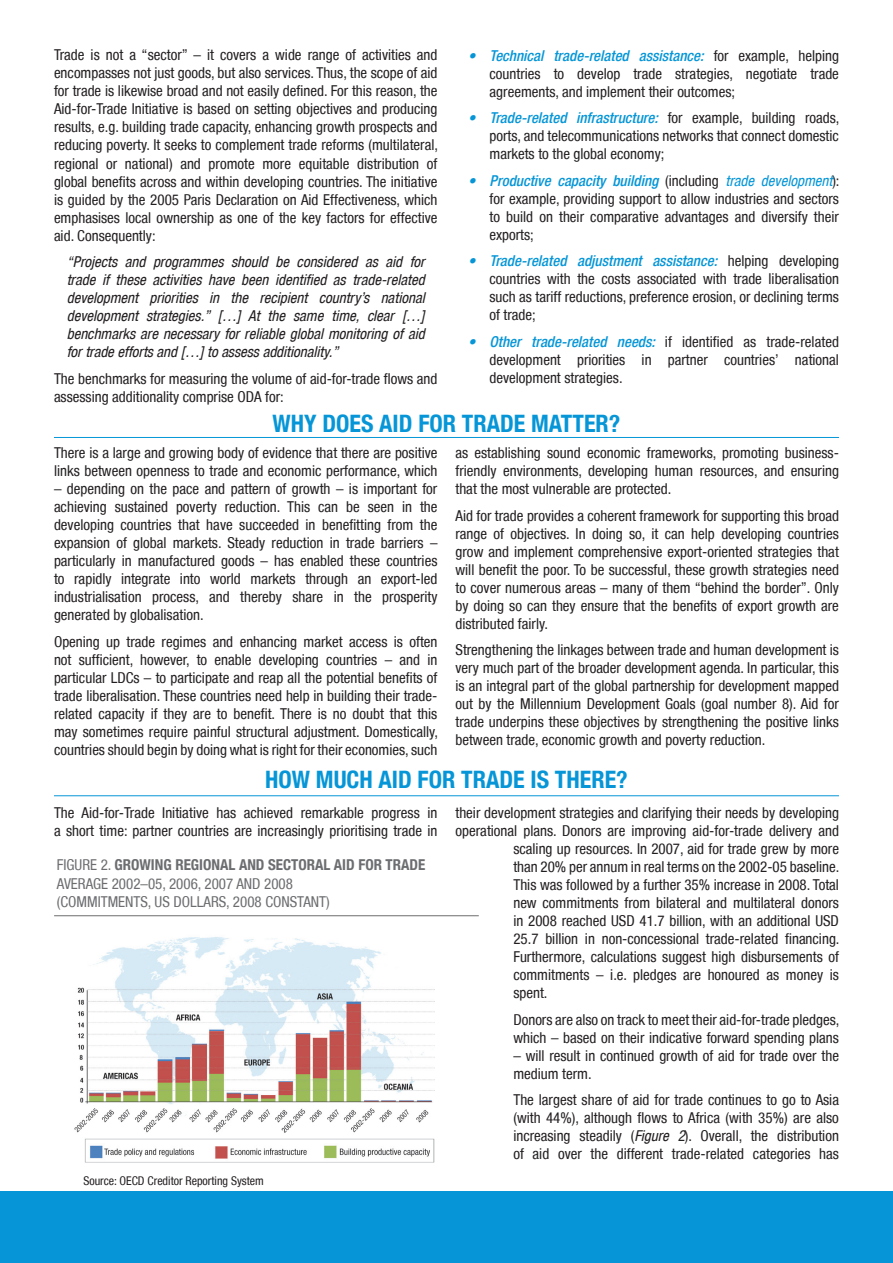
<style>
.page{position:relative;width:893px;height:1263px;background:#fff}
.page>*{position:absolute;margin:0;border:0;box-sizing:border-box;transform-origin:0 0}
.small_bloo_heading{font:700 condensed 24px "Helvetica Neue LT";color:#0696d7}
.body_copy{font:condensed 15px/18px "Helvetica Neue LT";color:#231f20;text-align:justify}
.bullets_copy{font:condensed 15px/18px "Helvetica Neue LT";color:#231f20;text-align:justify}
.body_copy-2{font:italic condensed 15px/18px "Helvetica Neue LT";color:#231f20;text-align:justify}
.little_subheads{font:condensed 15px "Helvetica Neue LT";color:#6c6d70}
.little_subheads-2{font:700 condensed 15px "Helvetica Neue LT";color:#6c6d70}
.body_copy-3{font:condensed 12px "Helvetica Neue LT";color:#231f20}
.s1{font-weight:500;font-style:italic;color:#0696d7}
.s2{font-style:italic;color:#0696d7}
.s3{font-style:italic}
.s4{font-weight:400}
</style>
<div class="page">
<img style="left:74px;top:937px;width:361px;height:226px">
<hr style="left:54px;top:915px;width:425px;height:1px;background:#6c6d70">
<div style="left:0;top:1192px;width:893px;height:71px;background:#0696d7"></div>
<hr style="left:54px;top:437px;width:785px;height:1px;background:#0696d7">
<hr style="left:54px;top:795px;width:785px;height:1px;background:#0696d7">
<p class="body_copy" style="left:54px;top:46px;width:386px">Trade is not a “sector” – it covers a wide range of activities and encompasses not just goods, but also services. Thus, the scope of aid for trade is likewise broad and not easily defined. For this reason, the Aid-for-Trade Initiative is based on setting objectives and producing results, e.g. building trade capacity, enhancing growth prospects and reducing poverty. It seeks to complement trade reforms (multilateral, regional or national) and promote more equitable distribution of global benefits across and within developing countries. The initiative is guided by the 2005 Paris Declaration on Aid Effectiveness, which emphasises local ownership as one of the key factors for effective aid. Consequently:</p>
<p class="body_copy-2" style="left:67px;top:253px;width:359px">“Projects and programmes should be considered as aid for trade if these activities have been identified as trade-related development priorities in the recipient country’s national development strategies.” […] At the same time, clear […] benchmarks are necessary for reliable global monitoring of aid for trade efforts and […] to assess additionality.”</p>
<p class="body_copy" style="left:54px;top:369px;width:385px">The benchmarks for measuring the volume of aid-for-trade flows and assessing additionality comprise ODA for:</p>
<p class="bullets_copy" style="left:489px;top:46px;width:351px;text-indent:-21px"><span class="s1">• Technical trade-related assistance:</span> for example, helping countries to develop trade strategies, negotiate trade agreements, and implement their outcomes;</p>
<p class="bullets_copy" style="left:489px;top:109px;width:352px;text-indent:-21px"><span class="s1">• Trade-related infrastructure:</span> for example, building roads, ports, and telecommunications networks that connect domestic markets to the global economy;</p>
<p class="bullets_copy" style="left:489px;top:171px;width:351px;text-indent:-21px"><span class="s1">• Productive capacity building</span> (including <span class="s2">trade development</span>): for example, providing support to allow industries and sectors to build on their comparative advantages and diversify their exports;</p>
<p class="bullets_copy" style="left:489px;top:252px;width:351px;text-indent:-21px"><span class="s1">• Trade-related adjustment assistance:</span> helping developing countries with the costs associated with trade liberalisation such as tariff reductions, preference erosion, or declining terms of trade;</p>
<p class="bullets_copy" style="left:489px;top:332px;width:351px;text-indent:-21px"><span class="s1">• Other trade-related needs:</span> if identified as trade-related development priorities in partner countries’ national development strategies.</p>
<p class="small_bloo_heading" style="left:273px;top:409px;width:349px">WHY DOES AID FOR TRADE MATTER?</p>
<p class="body_copy" style="left:54px;top:444px;width:385px">There is a large and growing body of evidence that there are positive links between openness to trade and economic performance, which</p>
<p class="body_copy" style="left:54px;top:480px;width:385px">– depending on the pace and pattern of growth – is important for achieving sustained poverty reduction. This can be seen in the developing countries that have succeeded in benefitting from the expansion of global markets. Steady reduction in trade barriers – particularly in manufactured goods – has enabled these countries to rapidly integrate into world markets through an export-led industrialisation process, and thereby share in the prosperity generated by globalisation.</p>
<p class="body_copy" style="left:54px;top:632px;width:385px">Opening up trade regimes and enhancing market access is often not sufficient, however, to enable developing countries – and in particular LDCs – to participate and reap all the potential benefits of trade liberalisation. These countries need help in building their trade&shy;related capacity if they are to benefit. There is no doubt that this may sometimes require painful structural adjustment. Domestically, countries should begin by doing what is right for their economies, such</p>
<p class="body_copy" style="left:455px;top:444px;width:385px">as establishing sound economic frameworks, promoting business&shy;friendly environments, developing human resources, and ensuring that the most vulnerable are protected.</p>
<p class="body_copy" style="left:455px;top:506px;width:385px">Aid for trade provides a coherent framework for supporting this broad range of objectives. In doing so, it can help developing countries grow and implement comprehensive export-oriented strategies that will benefit the poor. To be successful, these growth strategies need to cover numerous areas – many of them “behind the border”. Only by doing so can they ensure that the benefits of export growth are distributed fairly.</p>
<p class="body_copy" style="left:455px;top:641px;width:385px">Strengthening the linkages between trade and human development is very much part of the broader development agenda. In particular, this is an integral part of the global partnership for development mapped out by the Millennium Development Goals (goal number 8). Aid for trade underpins these objectives by strengthening the positive links between trade, economic growth and poverty reduction.</p>
<p class="small_bloo_heading" style="left:265px;top:765px;width:364px">HOW MUCH AID FOR TRADE IS THERE?</p>
<p class="body_copy" style="left:54px;top:804px;width:385px">The Aid-for-Trade Initiative has achieved remarkable progress in a short time: partner countries are increasingly prioritising trade in</p>
<p class="body_copy" style="left:455px;top:804px;width:385px">their development strategies and clarifying their needs by developing</p>
<p class="body_copy" style="left:455px;top:822px;width:385px">operational plans. Donors are improving aid-for-trade delivery and</p>
<p class="body_copy" style="left:513px;top:840px;width:327px">scaling up resources. In 2007, aid for trade grew by more</p>
<p class="body_copy" style="left:513px;top:858px;width:328px">than 20% per annum in real terms on the 2002-05 baseline.</p>
<p class="body_copy" style="left:513px;top:876px;width:327px">This was followed by a further 35% increase in 2008. Total</p>
<p class="body_copy" style="left:513px;top:894px;width:327px">new commitments from bilateral and multilateral donors</p>
<p class="body_copy" style="left:513px;top:912px;width:327px">in 2008 reached USD 41.7 billion, with an additional USD</p>
<p class="body_copy" style="left:513px;top:930px;width:328px">25.7 billion in non-concessional trade-related financing.</p>
<p class="body_copy" style="left:513px;top:948px;width:327px">Furthermore, calculations suggest high disbursements of</p>
<p class="body_copy" style="left:513px;top:966px;width:327px">commitments – i.e. pledges are honoured as money is</p>
<p class="body_copy" style="left:513px;top:984px;width:36px">spent.</p>
<p class="body_copy" style="left:513px;top:1010px;width:328px">Donors are also on track to meet their aid-for-trade pledges, which – based on their indicative forward spending plans</p>
<p class="body_copy" style="left:513px;top:1046px;width:327px">– will result in continued growth of aid for trade over the medium term.</p>
<p class="body_copy" style="left:513px;top:1091px;width:327px">The largest share of aid for trade continues to go to Asia (with 44%), although flows to Africa (with 35%) are also increasing steadily (<span class="s3">Figure 2</span>). Overall, the distribution of aid over the different trade-related categories has</p>
<p class="little_subheads-2" style="left:57px;top:855px;width:370px"><span class="s4">FIGURE 2.</span> GROWING REGIONAL AND SECTORAL AID FOR TRADE</p>
<p class="little_subheads" style="left:57px;top:874px;width:238px">AVERAGE 2002–05, 2006, 2007 AND 2008</p>
<p class="little_subheads" style="left:57px;top:893px;width:274px">(COMMITMENTS, US DOLLARS, 2008 CONSTANT)</p>
<p class="body_copy-3" style="left:83px;top:1174px;width:182px">Source: OECD Creditor Reporting System</p>
</div>
